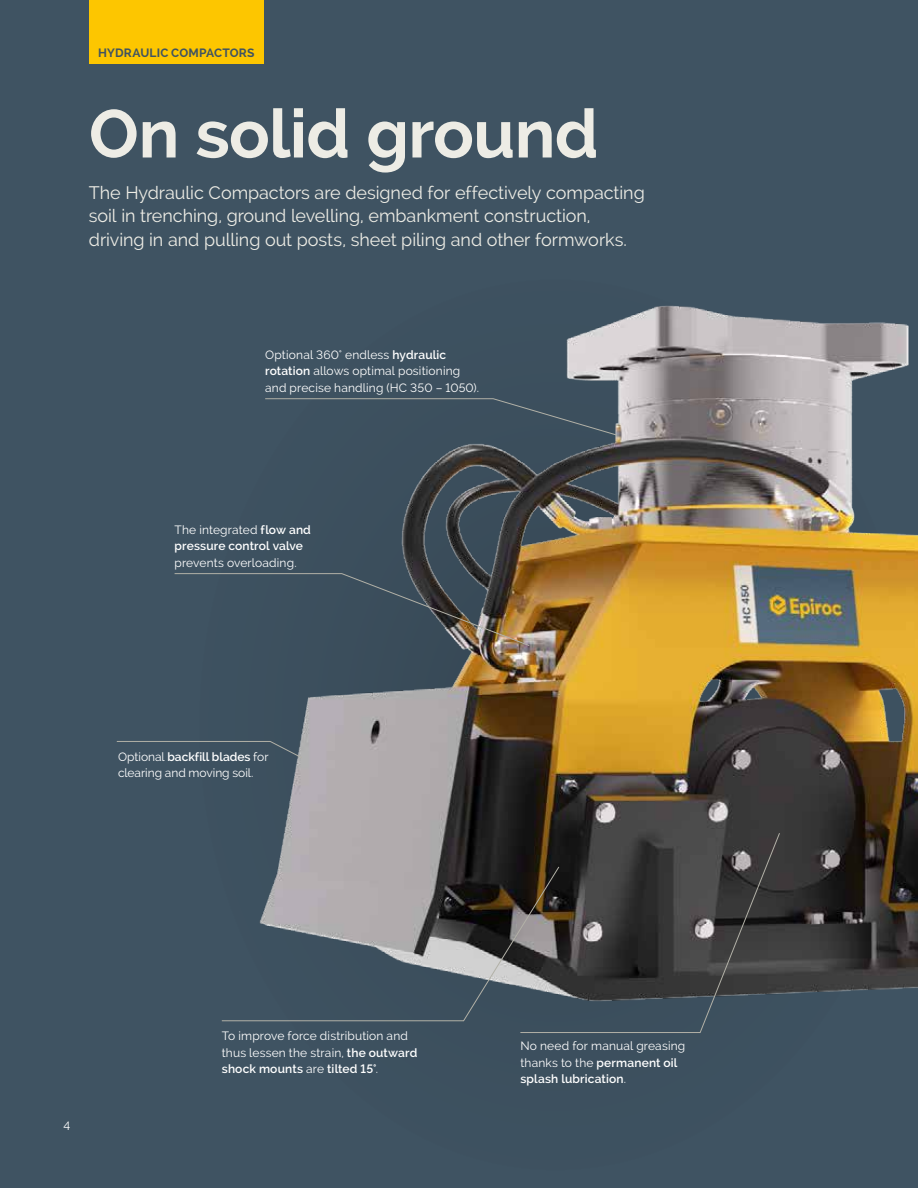
<style>
.page{position:relative;width:918px;height:1188px;background:#3f5362}
.page>*{position:absolute;margin:0;border:0;box-sizing:border-box;transform-origin:0 0}
.t1{font:700 67.5px "Raleway";letter-spacing:-.01em;color:#edece5}
.t2{font:18px/24px "Raleway";letter-spacing:-.005em;color:#edece5}
.t3{font:12px/16.5px "Raleway";letter-spacing:.015em;color:#fff}
.t4{font:600 12px/16.5px "Raleway";letter-spacing:.01em;color:#fff}
.t5{font:700 12px "Raleway";letter-spacing:.015em;color:#3f5362}
.s1{font-weight:600}
.s2{font-weight:400}
</style>
<div class="page">
<div style="left:89px;top:0;width:175px;height:63px;background:#fdc600"></div>
<img style="left:278px;top:305px;width:640px;height:689px">
<svg style="left:116px;top:741px;width:187px;height:18px"></svg>
<svg style="left:221px;top:866px;width:299px;height:156px"></svg>
<svg style="left:520px;top:832px;width:260px;height:201px"></svg>
<svg style="left:265px;top:398px;width:352px;height:38px"></svg>
<svg style="left:174px;top:573px;width:356px;height:74px"></svg>
<p class="t5" style="left:98px;top:46px;width:158px">HYDRAULIC COMPACTORS</p>
<h1 class="t1" style="left:89px;top:95px;width:511px">On solid ground</h1>
<h2 class="t2" style="left:89px;top:180px;width:557px">The Hydraulic Compactors are designed for effectively compacting soil in trenching, ground levelling, embankment construction, driving in and pulling out posts, sheet piling and other formworks.</h2>
<p class="t3" style="left:265px;top:346px;width:215px">Optional 360° endless <span class="s1">hydraulic rotation</span> allows optimal positioning and precise handling (HC 350 – 1050).</p>
<p class="t4" style="left:175px;top:521px;width:138px"><span class="s2">The integrated</span> flow and pressure control valve</p>
<p class="t3" style="left:175px;top:554px;width:124px">prevents overloading.</p>
<p class="t3" style="left:118px;top:748px;width:152px">Optional <span class="s1">backfill blades</span> for clearing and moving soil.</p>
<p class="t3" style="left:63px;top:1117px;width:8px">4</p>
<p class="t3" style="left:222px;top:1028px;width:197px">To improve force distribution and thus lessen the strain, <span class="s1">the outward shock mounts</span> are <span class="s1">tilted 15°</span>.</p>
<p class="t3" style="left:520px;top:1038px;width:166px">No need for manual greasing thanks to the <span class="s1">permanent oil splash lubrication</span>.</p>
</div>
